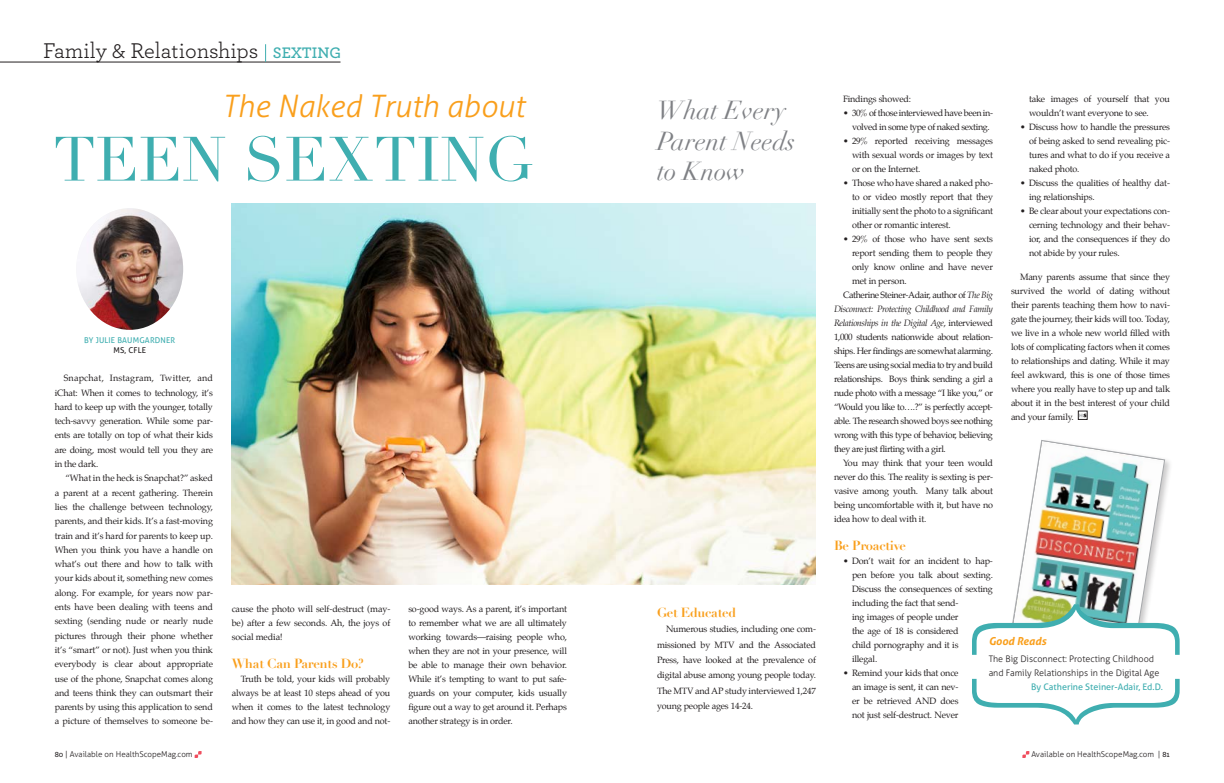
<style>
.page{position:relative;width:1224px;height:783px;background:#fff}
.page>*{position:absolute;margin:0;border:0;box-sizing:border-box;transform-origin:0 0}
.t1{font:61.5px "Didot";color:#3faeb0}
.t2{font:italic 300 31px "Aller";color:#f99f1c}
.t3{font:italic 25.4px/30.5px "Didot";color:#7f8185}
.t4{font:22.4px "Archer Pro";color:#231f20}
.t5{font:700 13px "Didot";letter-spacing:-.02em;color:#f99f1c}
.t6{font:italic 700 11px "Aller";color:#f99f1c}
.t7{font:9px/14px "Palatino";letter-spacing:-.02em;color:#231f20;text-align:justify}
.t8{font:9px/14px "Palatino";letter-spacing:-.04em;color:#231f20}
.t9{font:italic 9px "Palatino";letter-spacing:-.04em;color:#231f20}
.t10{font:300 9px/14px "Aller";color:#231f20}
.t11{font:9px "Aller";color:#3faeb0}
.t12{font:300 8px "Aller";color:#231f20}
.t13{font:8px "Aller";letter-spacing:.02em;color:#3faeb0}
.t14{font:8px "Aller";color:#231f20}
.s1{font-weight:600;font-size:16px;color:#3faeb0}
.s2{font-style:italic}
.s3{font-style:normal}
.s4{font-family:"Archer Pro";font-weight:600}
</style>
<div class="page">
<svg style="left:195px;top:751px;width:7px;height:7px"></svg>
<svg style="left:1022px;top:751px;width:7px;height:7px"></svg>
<hr style="left:0;top:62px;width:341px;height:1px;background:#231f20">
<svg style="left:265px;top:44px;width:1px;height:18px"></svg>
<img style="left:78px;top:208px;width:105px;height:122px">
<div style="left:1078px;top:411px;width:10px;height:9px;border:1px solid #231f20"></div>
<svg style="left:1079px;top:414px;width:8px;height:3px"></svg>
<svg style="left:972px;top:440px;width:208px;height:284px"></svg>
<img style="left:232px;top:204px;width:584px;height:380px">
<h3 class="t4" style="left:43px;top:35px;width:300px">Family &amp; Relationships <span class="s1">SEXTING</span></h3>
<h2 class="t2" style="left:222px;top:88px;width:304px">The Naked Truth about</h2>
<h3 class="t3" style="left:657px;top:96px;width:140px">What Every<br>Parent Needs</h3>
<h1 class="t1" style="left:54px;top:122px;width:482px">TEEN SEXTING</h1>
<h3 class="t3" style="left:657px;top:157px;width:90px">to Know</h3>
<p class="t13" style="left:84px;top:336px;width:93px">By Julie Baumgardner</p>
<p class="t14" style="left:113px;top:345px;width:29px">MS, CFLE</p>
<p class="t7" style="left:55px;top:371px;width:160px;line-height:14.3px;text-indent:9px">Snapchat, Instagram, Twitter, and iChat: When it comes to technology, it’s hard to keep up with the younger, totally tech-savvy generation. While some par&shy;ents are totally on top of what their kids are doing, most would tell you they are in the dark.</p>
<p class="t7" style="left:55px;top:471px;width:160px;line-height:14.3px;text-indent:11px">“What in the heck is Snapchat?” asked a parent at a recent gathering. Therein lies the challenge between technology, parents, and their kids. It’s a fast-moving train and it’s hard for parents to keep up.<br>When you think you have a handle on what’s out there and how to talk with your kids about it, something new comes along. For example, for years now par&shy;ents have been dealing with teens and sexting (sending nude or nearly nude pictures through their phone whether it’s “smart” or not). Just when you think everybody is clear about appropriate use of the phone, Snapchat comes along and teens think they can outsmart their parents by using this application to send a picture of themselves to someone be-</p>
<p class="t7" style="left:232px;top:602px;width:160px">cause the photo will self-destruct (may&shy;be) after a few seconds. Ah, the joys of social media!</p>
<h3 class="t5" style="left:232px;top:655px;width:134px">What Can Parents Do?</h3>
<p class="t7" style="left:232px;top:672px;width:160px;text-indent:9px">Truth be told, your kids will probably always be at least 10 steps ahead of you when it comes to the latest technology and how they can use it, in good and not-</p>
<p class="t7" style="left:408px;top:602px;width:160px">so-good ways. As a parent, it’s important to remember what we are all ultimately working towards—raising people who, when they are not in your presence, will be able to manage their own behavior.<br>While it’s tempting to want to put safe&shy;guards on your computer, kids usually figure out a way to get around it. Perhaps another strategy is in order.</p>
<h3 class="t5" style="left:657px;top:604px;width:81px">Get Educated</h3>
<p class="t7" style="left:657px;top:621px;width:161px;line-height:15.4px;text-indent:9px">Numerous studies, including one com&shy;missioned by MTV and the Associated Press, have looked at the prevalence of digital abuse among young people today.<br>The MTV and AP study interviewed 1,247 young people ages 14-24.</p>
<p class="t7" style="left:843px;top:92px;width:70px">Findings showed:</p>
<p class="t8" style="left:852px;top:106px;width:143px;text-indent:-9px">• 30% of those interviewed have been in&shy;volved in some type of naked sexting.</p>
<p class="t7" style="left:852px;top:134px;width:143px;text-indent:-9px">• 29% reported receiving messages with sexual words or images by text or on the Internet.</p>
<p class="t7" style="left:852px;top:176px;width:143px;text-indent:-9px">• Those who have shared a naked pho&shy;to or video mostly report that they initially sent the photo to a significant other or romantic interest.</p>
<p class="t7" style="left:843px;top:232px;width:152px">• 29% of those who have sent sexts</p>
<p class="t7" style="left:852px;top:246px;width:142px">report sending them to people they</p>
<p class="t7" style="left:852px;top:260px;width:143px">only know online and have never</p>
<p class="t7" style="left:852px;top:274px;width:56px">met in person.</p>
<p class="t8" style="left:843px;top:288px;width:152px">Catherine Steiner-Adair, author of <span class="s2">The Big</span></p>
<p class="t9" style="left:834px;top:302px;width:160px">Disconnect: Protecting Childhood and Family</p>
<p class="t9" style="left:834px;top:316px;width:161px">Relationships in the Digital Age<span class="s3">, interviewed</span></p>
<p class="t8" style="left:834px;top:330px;width:160px">1,000 students nationwide about relation-</p>
<p class="t8" style="left:834px;top:344px;width:161px">ships. Her findings are somewhat alarming.</p>
<p class="t8" style="left:834px;top:358px;width:161px">Teens are using social media to try and build</p>
<p class="t8" style="left:834px;top:372px;width:160px">relationships. Boys think sending a girl a</p>
<p class="t8" style="left:834px;top:386px;width:161px">nude photo with a message “I like you,” or</p>
<p class="t8" style="left:834px;top:400px;width:160px">“Would you like to….?” is perfectly accept-</p>
<p class="t8" style="left:834px;top:414px;width:160px">able. The research showed boys see nothing</p>
<p class="t8" style="left:834px;top:428px;width:160px">wrong with this type of behavior, believing</p>
<p class="t8" style="left:834px;top:442px;width:113px">they are just flirting with a girl.</p>
<p class="t7" style="left:843px;top:456px;width:152px">You may think that your teen would</p>
<p class="t7" style="left:834px;top:470px;width:161px">never do this. The reality is sexting is per-</p>
<p class="t7" style="left:834px;top:484px;width:160px">vasive among youth. Many talk about</p>
<p class="t7" style="left:834px;top:498px;width:160px">being uncomfortable with it, but have no</p>
<p class="t7" style="left:834px;top:512px;width:94px">idea how to deal with it.</p>
<h3 class="t5" style="left:834px;top:537px;width:73px">Be Proactive</h3>
<p class="t7" style="left:852px;top:554px;width:142px;text-align:left;text-indent:-9px">• Don’t wait for an incident to hap&shy;pen before you talk about sexting.<br>Discuss the consequences of sexting including the fact that send-<br>ing images of people under<br>the age of 18 is considered<br>child pornography and it is<br>illegal.</p>
<p class="t7" style="left:852px;top:666px;width:108px;text-indent:-9px">• Remind your kids that once an image is sent, it can nev&shy;er be retrieved AND does not just self-destruct. Never</p>
<p class="t7" style="left:1029px;top:92px;width:142px">take images of yourself that you wouldn’t want everyone to see.</p>
<p class="t7" style="left:1029px;top:120px;width:143px;text-indent:-9px">• Discuss how to handle the pressures of being asked to send revealing pic&shy;tures and what to do if you receive a naked photo.</p>
<p class="t7" style="left:1029px;top:176px;width:142px;text-indent:-9px">• Discuss the qualities of healthy dat&shy;ing relationships.</p>
<p class="t7" style="left:1029px;top:204px;width:143px;text-indent:-9px">• Be clear about your expectations con&shy;cerning technology and their behav&shy;ior, and the consequences if they do not abide by your rules.</p>
<p class="t7" style="left:1011px;top:270px;width:161px;text-indent:9px">Many parents assume that since they survived the world of dating without their parents teaching them how to navi&shy;gate the journey, their kids will too. Today, we live in a whole new world filled with lots of complicating factors when it comes to relationships and dating. While it may feel awkward, this is one of those times where you really have to step up and talk about it in the best interest of your child and your family.</p>
<p class="t6" style="left:989px;top:634px;width:59px">Good Reads</p>
<p class="t10" style="left:989px;top:652px;width:172px">The Big Disconnect: Protecting Childhood and Family Relationships in the Digital Age</p>
<p class="t11" style="left:1031px;top:681px;width:133px">By Catherine Steiner-Adair, Ed.D.</p>
<p class="t12" style="left:55px;top:749px;width:139px"><span class="s4">80</span> | Available on HealthScopeMag.com</p>
<p class="t12" style="left:1031px;top:749px;width:140px">Available on HealthScopeMag.com | <span class="s4">81</span></p>
</div>
